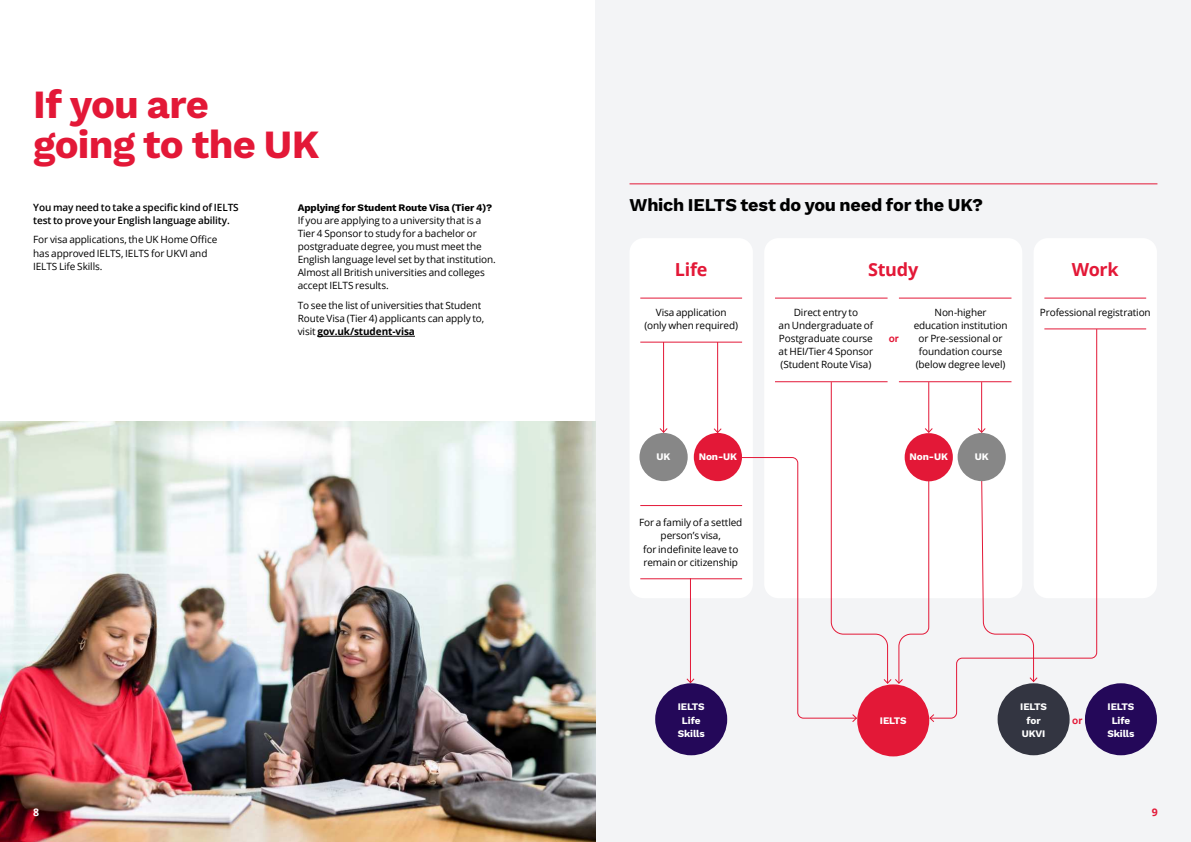
<style>
.page{position:relative;width:1191px;height:842px;background:#fff}
.page>*{position:absolute;margin:0;border:0;box-sizing:border-box;transform-origin:0 0}
.t1{font:700 40px/39.5px "Work Sans";letter-spacing:-.02em;color:#e31837}
.t2{font:700 18px "Work Sans";letter-spacing:-.01em;color:#000}
.t3{font:700 18px "Open Sans";letter-spacing:-.015em;color:#e31837}
.t4{font:700 10.5px "Open Sans";color:#fff}
.t5{font:700 10.5px "Open Sans";color:#e31837}
.t6{font:10px/13.1px "Open Sans";letter-spacing:-.01em;color:#000;text-align:center}
.t7{font:600 10px/13.2px "Open Sans";letter-spacing:-.01em;color:#000}
.t8{font:700 10px/13.2px "Work Sans";letter-spacing:-.01em;color:#fff;text-align:center}
.t9{font:700 10px "Work Sans";letter-spacing:-.01em;color:#000}
.t10{font:700 10px "Arial";color:#e31837}
.s1{font-weight:700}
</style>
<div class="page">
<div style="left:595px;top:0;width:596px;height:842px;background:#f3f4f6"></div>
<img style="left:0;top:421px;width:595px;height:421px">
<hr style="left:317px;top:336px;width:98px;height:1px;background:#000">
<div style="left:629px;top:238px;width:124px;height:360px;background:#fff;border-radius:14px"></div>
<div style="left:764px;top:238px;width:258px;height:360px;background:#fff;border-radius:14px"></div>
<div style="left:1033px;top:238px;width:124px;height:360px;background:#fff;border-radius:14px"></div>
<div style="left:1085px;top:683px;width:72px;height:72px;background:#240859;border-radius:50%"></div>
<hr style="left:717px;top:342px;width:1px;height:90px;background:#e31837">
<svg style="left:713px;top:427px;width:9px;height:6px"></svg>
<hr style="left:663px;top:342px;width:1px;height:90px;background:#e31837">
<svg style="left:659px;top:427px;width:9px;height:6px"></svg>
<hr style="left:690px;top:578px;width:1px;height:105px;background:#e31837">
<svg style="left:686px;top:678px;width:9px;height:5px"></svg>
<svg style="left:935px;top:329px;width:162px;height:390px"></svg>
<svg style="left:739px;top:381px;width:196px;height:342px"></svg>
<hr style="left:629px;top:183px;width:528px;height:1px;background:#e31837">
<hr style="left:899px;top:381px;width:112px;height:1px;background:#e31837">
<hr style="left:775px;top:381px;width:112px;height:1px;background:#e31837">
<hr style="left:1044px;top:328px;width:102px;height:1px;background:#e31837">
<hr style="left:640px;top:342px;width:102px;height:1px;background:#e31837">
<hr style="left:981px;top:382px;width:1px;height:50px;background:#e31837">
<svg style="left:977px;top:427px;width:9px;height:6px"></svg>
<hr style="left:640px;top:505px;width:102px;height:1px;background:#e31837">
<hr style="left:640px;top:578px;width:102px;height:1px;background:#e31837">
<div style="left:904px;top:433px;width:49px;height:48px;background:#e31837;border-radius:50%"></div>
<div style="left:957px;top:433px;width:48px;height:48px;background:#878787;border-radius:50%"></div>
<div style="left:694px;top:433px;width:48px;height:48px;background:#e31837;border-radius:50%"></div>
<div style="left:639px;top:433px;width:48px;height:48px;background:#878787;border-radius:50%"></div>
<hr style="left:640px;top:298px;width:102px;height:1px;background:#e31837">
<hr style="left:775px;top:298px;width:112px;height:1px;background:#e31837">
<hr style="left:899px;top:298px;width:112px;height:1px;background:#e31837">
<hr style="left:1044px;top:298px;width:102px;height:1px;background:#e31837">
<div style="left:997px;top:683px;width:72px;height:72px;background:#333541;border-radius:50%"></div>
<div style="left:857px;top:684px;width:72px;height:72px;background:#e31837;border-radius:50%"></div>
<div style="left:655px;top:683px;width:72px;height:72px;background:#240859;border-radius:50%"></div>
<h1 class="t1" style="left:33px;top:88px;width:288px">If you are going to the UK</h1>
<p class="t7" style="left:33px;top:200px;width:207px">You may need to take a speci昀椀c kind of IELTS test to prove your English language ability.</p>
<p class="t6" style="left:33px;top:233px;width:186px;text-align:left">For visa applications, the UK Home O昀케ce has approved IELTS, IELTS for UKVI and<br>IELTS Life Skills.</p>
<p class="t9" style="left:298px;top:203px;width:196px">Applying for Student Route Visa (Tier 4)?</p>
<p class="t6" style="left:298px;top:214px;width:199px;text-align:left">If you are applying to a university that is a Tier 4 Sponsor to study for a bachelor or postgraduate degree, you must meet the English language level set by that institution.<br>Almost all British universities and colleges accept IELTS results.</p>
<p class="t6" style="left:298px;top:300px;width:188px;text-align:left">To see the list of universities that Student<br>Route Visa (Tier 4) applicants can apply to, visit <span class="s1">gov.uk/student-visa</span></p>
<h2 class="t2" style="left:629px;top:197px;width:355px">Which IELTS test do you need for the UK?</h2>
<h2 class="t3" style="left:675px;top:262px;width:34px">Life</h2>
<p class="t6" style="left:644px;top:306px;width:95px">Visa application (only when required)</p>
<h2 class="t3" style="left:868px;top:262px;width:52px">Study</h2>
<h2 class="t3" style="left:1071px;top:262px;width:48px">Work</h2>
<p class="t6" style="left:778px;top:307px;width:96px">Direct entry to<br>an Undergraduate of<br>Postgraduate course at HEI/Tier 4 Sponsor (Student Route Visa)</p>
<p class="t6" style="left:913px;top:307px;width:95px">Non-higher education institution or Pre-sessional or foundation course (below degree level)</p>
<p class="t6" style="left:1039px;top:306px;width:112px">Professional registration</p>
<p class="t10" style="left:888px;top:335px;width:11px">or</p>
<p class="t8" style="left:656px;top:451px;width:15px">UK</p>
<p class="t8" style="left:698px;top:451px;width:40px">Non-UK</p>
<p class="t8" style="left:909px;top:451px;width:40px">Non-UK</p>
<p class="t8" style="left:974px;top:451px;width:15px">UK</p>
<p class="t6" style="left:639px;top:517px;width:105px">For a family of a settled person’s visa,<br>for inde昀椀nite leave to remain or citizenship</p>
<p class="t8" style="left:677px;top:701px;width:28px">IELTS<br>Life<br>Skills</p>
<p class="t8" style="left:880px;top:714px;width:28px">IELTS</p>
<p class="t8" style="left:1020px;top:701px;width:28px">IELTS for<br>UKVI</p>
<p class="t10" style="left:1072px;top:716px;width:11px">or</p>
<p class="t8" style="left:1107px;top:701px;width:28px">IELTS<br>Life<br>Skills</p>
<p class="t4" style="left:33px;top:808px;width:7px">8</p>
<p class="t5" style="left:1151px;top:808px;width:7px">9</p>
</div>
